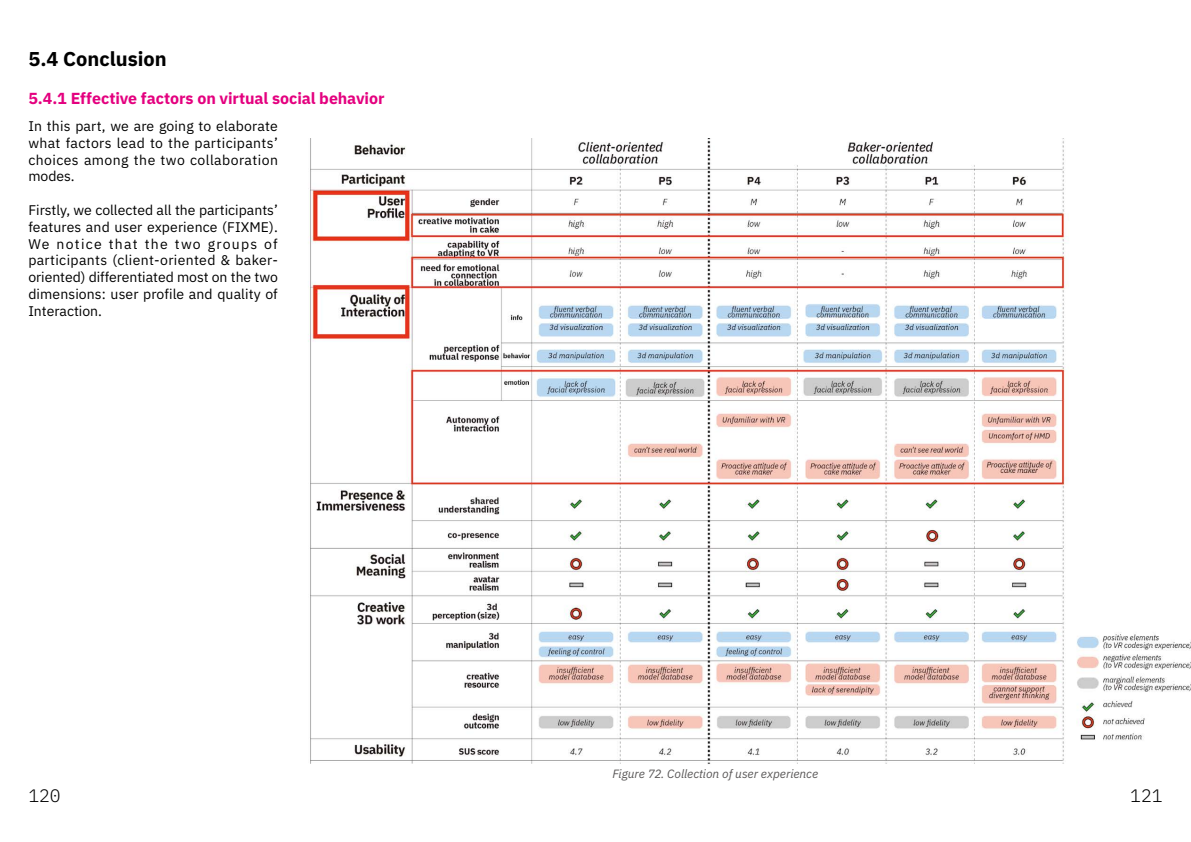
<style>
.page{position:relative;width:1191px;height:842px;background:#fff}
.page>*{position:absolute;margin:0;border:0;box-sizing:border-box;transform-origin:0 0}
.t1{font:700 20px "IBM Plex Sans";color:#000}
.t2{font:300 18px "IBM Plex Mono";color:#000}
.t3{font:700 16px "IBM Plex Sans";letter-spacing:-.005em;color:#e4007f}
.t4{font:14px/16.8px "IBM Plex Sans";letter-spacing:.01em;color:#000;text-align:justify}
.t5{font:italic 12px "IBM Plex Sans";letter-spacing:-.005em;color:#595757}
</style>
<div class="page">
<img style="left:308px;top:139px;width:883px;height:625px">
<h1 class="t1" style="left:28px;top:43px;width:140px">5.4 Conclusion</h1>
<p class="t3" style="left:28px;top:86px;width:357px">5.4.1 Effective factors on virtual social behavior</p>
<p class="t4" style="left:28px;top:116px;width:251px">In this part, we are going to elaborate what factors lead to the participants’ choices among the two collaboration modes.</p>
<p class="t4" style="left:28px;top:200px;width:251px">Firstly, we collected all the participants’ features and user experience (FIXME).<br>We notice that the two groups of participants (client-oriented &amp; baker&shy;oriented) differentiated most on the two dimensions: user profile and quality of Interaction.</p>
<p class="t5" style="left:612px;top:764px;width:207px">Figure 72. Collection of user experience</p>
<p class="t2" style="left:28px;top:782px;width:34px">120</p>
<p class="t2" style="left:1130px;top:782px;width:34px">121</p>
</div>
